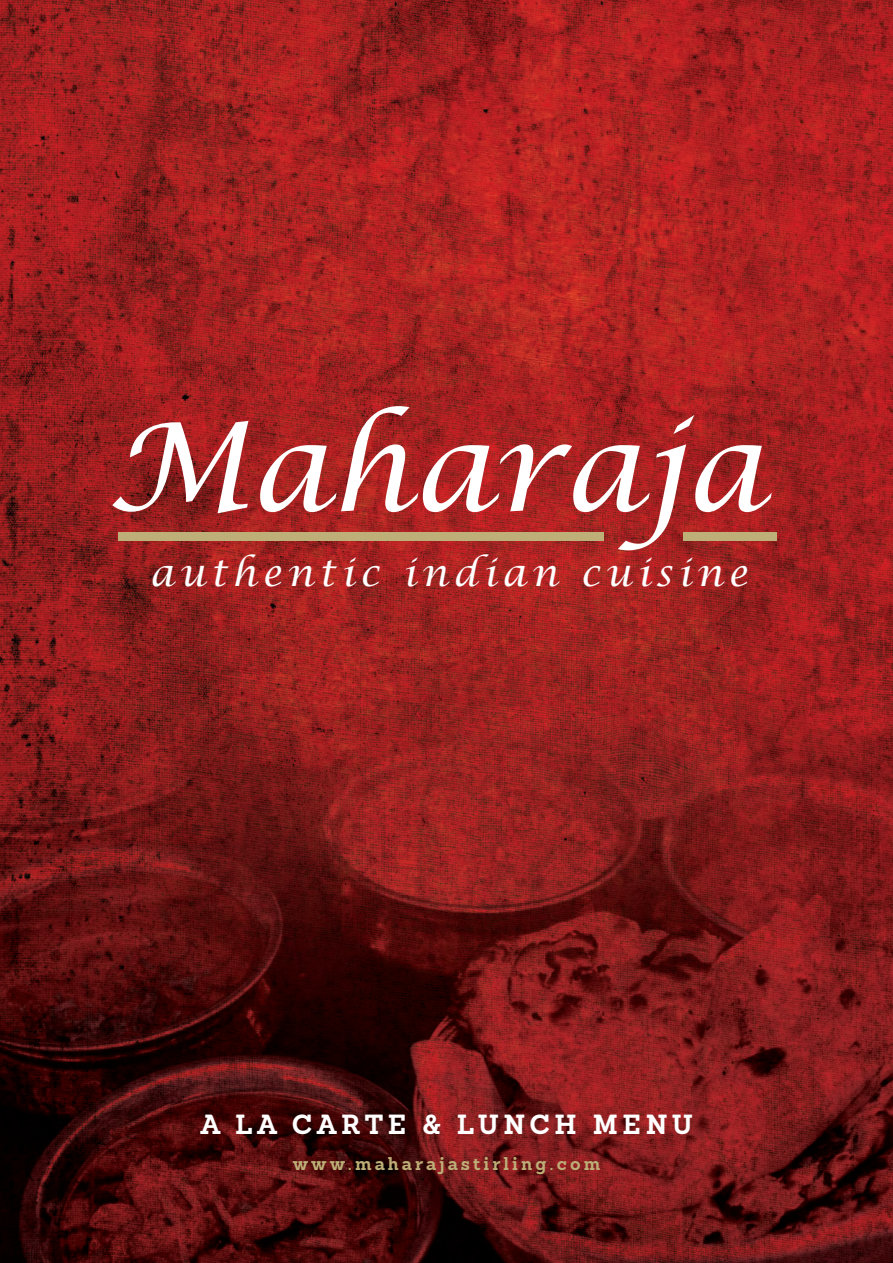
<style>
.page{position:relative;width:893px;height:1263px;background:#fff}
.page>*{position:absolute;margin:0;border:0;box-sizing:border-box;transform-origin:0 0}
.t1{font:italic 122.1px "Lucida Calligraphy";color:#fff}
.t2{font:italic 36.9px "Lucida Calligraphy";letter-spacing:.14em;color:#fff}
.t3{font:700 27px "Sanchez";letter-spacing:.17em;color:#fff}
.t4{font:700 18px "Sanchez";letter-spacing:.17em;color:#beae77}
</style>
<div class="page">
<img style="left:0;top:0;width:893px;height:1263px">
<div style="left:118px;top:532px;width:486px;height:9px;background:#beae77"></div>
<div style="left:683px;top:532px;width:94px;height:9px;background:#beae77"></div>
<p class="t1" style="left:108px;top:394px;width:660px">Maharaja</p>
<p class="t2" style="left:150px;top:550px;width:600px">authentic indian cuisine</p>
<p class="t3" style="left:200px;top:1106px;width:493px">A LA CARTE &amp; LUNCH MENU</p>
<p class="t4" style="left:293px;top:1151px;width:309px">www.maharajastirling.com</p>
</div>
